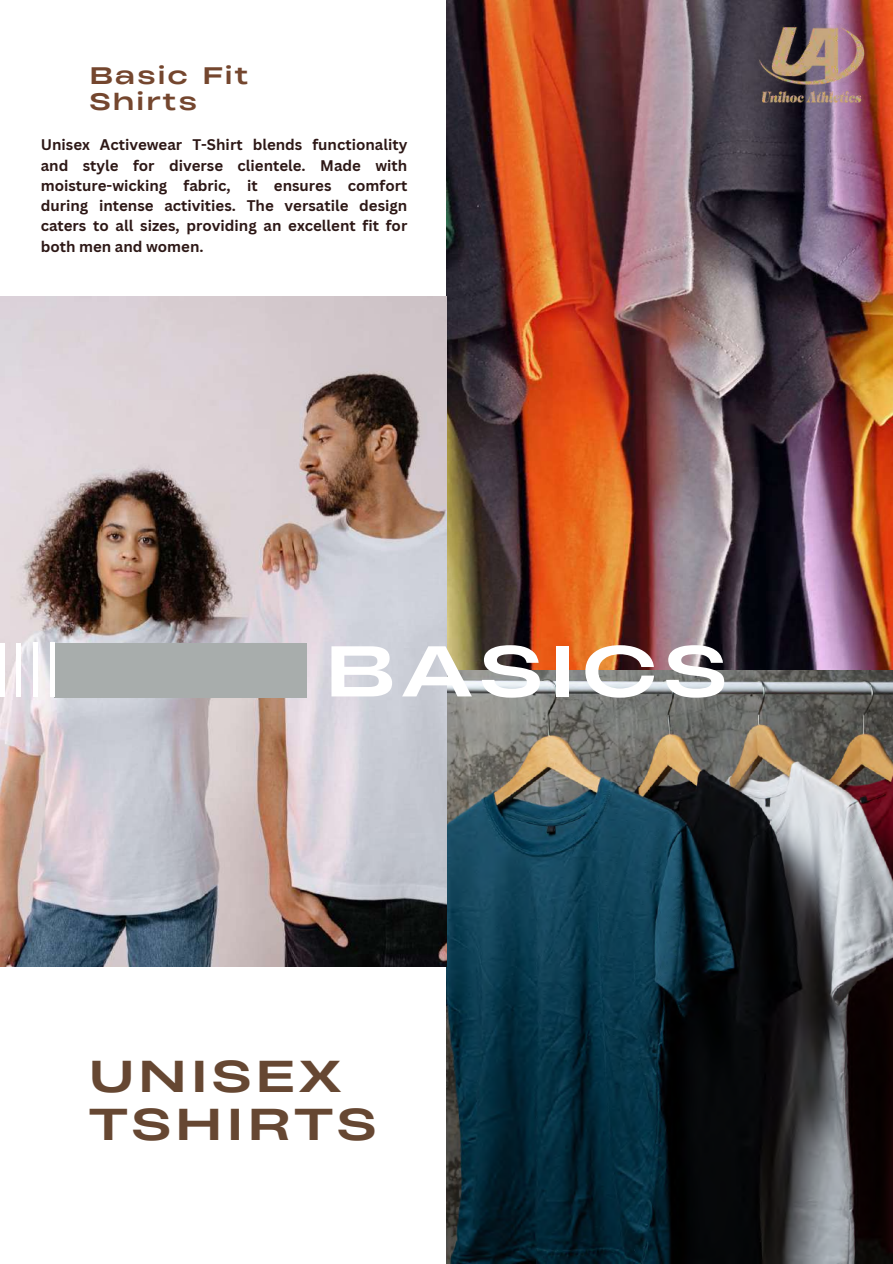
<style>
.page{position:relative;width:893px;height:1264px;background:#fff}
.page>*{position:absolute;margin:0;border:0;box-sizing:border-box;transform-origin:0 0}
.t1{font:67.5px "Heading Now 94";letter-spacing:.1em;color:#fff}
.t2{font:42px/48.3px "Heading Now 94";letter-spacing:.1em;color:#664732}
.t3{font:22.5px/25.8px "Heading Now 94";letter-spacing:.1em;color:#74462e}
.t4{font:700 15px/20.2px "Canva Sans";color:#2d1816;text-align:justify}
</style>
<div class="page">
<img style="left:446px;top:669px;width:446px;height:594px">
<img style="left:446px;top:0;width:446px;height:669px">
<img style="left:0;top:297px;width:447px;height:669px">
<div style="left:55px;top:642px;width:252px;height:55px;background:#a8adac"></div>
<hr style="left:0;top:642px;width:4px;height:54px;background:#fff">
<hr style="left:17px;top:642px;width:4px;height:54px;background:#fff">
<div style="left:33px;top:642px;width:5px;height:54px;background:#fff"></div>
<hr style="left:50px;top:642px;width:4px;height:54px;background:#fff">
<img style="left:743px;top:17px;width:136px;height:91px">
<h3 class="t3" style="left:89px;top:62px;width:160px">Basic Fit<br>Shirts</h3>
<p class="t4" style="left:41px;top:134px;width:368px">Unisex Activewear T-Shirt blends functionality and style for diverse clientele. Made with moisture-wicking fabric, it ensures comfort during intense activities. The versatile design caters to all sizes, providing an excellent fit for both men and women.</p>
<h1 class="t1" style="left:324px;top:625px;width:404px">BASICS</h1>
<h2 class="t2" style="left:89px;top:1051px;width:288px">UNISEX<br>TSHIRTS</h2>
</div>
